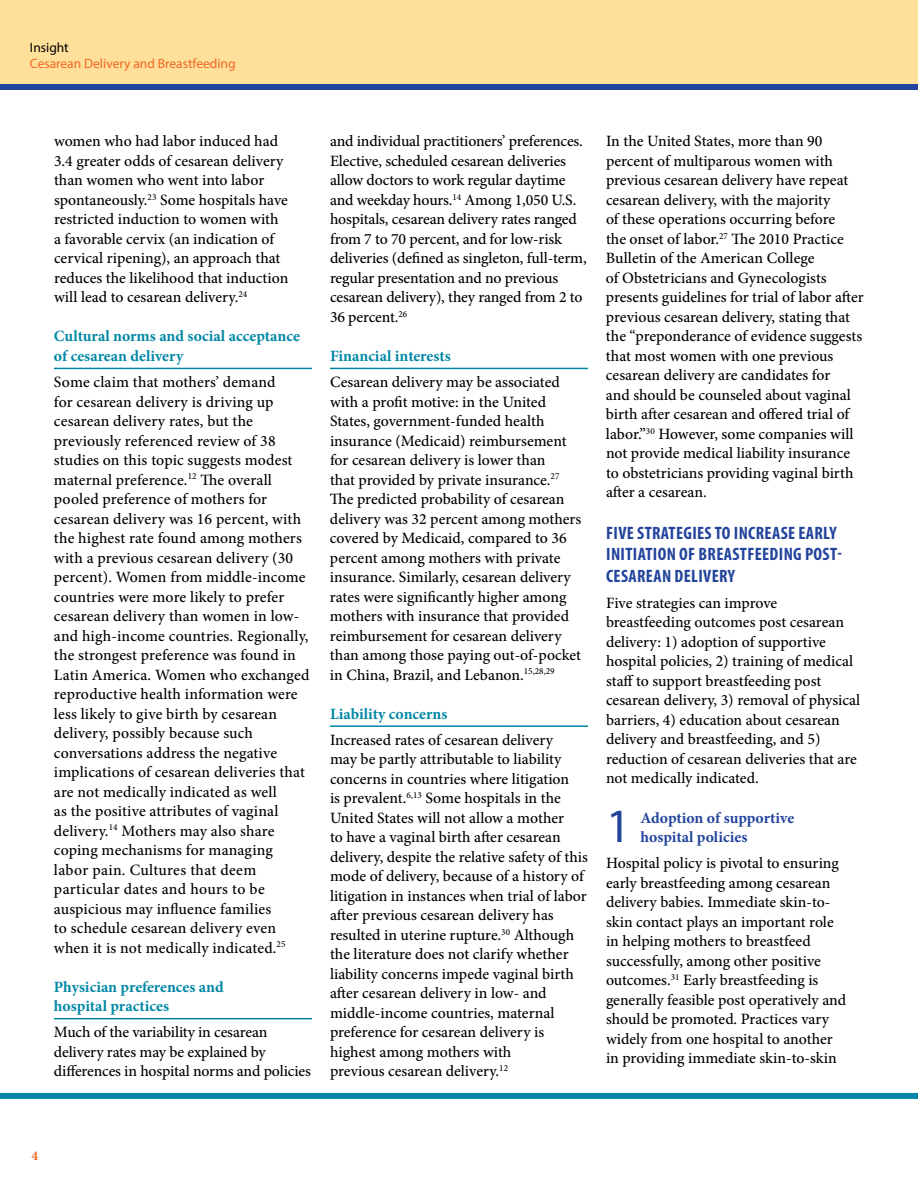
<style>
.page{position:relative;width:918px;height:1188px;background:#fff}
.page>*{position:absolute;margin:0;border:0;box-sizing:border-box;transform-origin:0 0}
.t1{font:48px "Myriad Pro";color:#23449c}
.t2{font:700 condensed 18px/21.6px "Myriad Pro";letter-spacing:.02em;color:#23449c}
.t3{font:500 15.75px/19.5px "Minion Pro";color:#000}
.t4{font:700 15.75px/19.5px "Minion Pro";color:#0087a6}
.t5{font:700 15.75px/19.5px "Minion Pro";letter-spacing:-.005em;color:#23449c}
.t6{font:13.5px "Myriad Pro";color:#f26724}
.t7{font:13.5px "Myriad Pro";color:#000}
.t8{font:700 13.5px "Minion Pro";color:#f26724}
</style>
<div class="page">
<div style="left:0;top:0;width:918px;height:87px;background:#ffe09b"></div>
<div style="left:0;top:1093px;width:918px;height:6px;background:#0087a6"></div>
<div style="left:0;top:84px;width:918px;height:6px;background:#23449c"></div>
<hr style="left:54px;top:368px;width:258px;height:1px;background:#0087a6">
<hr style="left:54px;top:1018px;width:258px;height:1px;background:#0087a6">
<hr style="left:330px;top:368px;width:258px;height:1px;background:#0087a6">
<hr style="left:330px;top:725px;width:258px;height:2px;background:#0087a6">
<p class="t7" style="left:30px;top:39px;width:40px">Insight</p>
<p class="t6" style="left:30px;top:56px;width:207px">Cesarean Delivery and Breastfeeding</p>
<p class="t3" style="left:54px;top:132px;width:236px">women who had labor induced had 3.4 greater odds of cesarean delivery than women who went into labor spontaneously.<sup>23</sup> Some hospitals have restricted induction to women with a favorable cervix (an indication of cervical ripening), an approach that reduces the likelihood that induction will lead to cesarean delivery.<sup>24</sup></p>
<p class="t4" style="left:54px;top:326px;width:247px">Cultural norms and social acceptance of cesarean delivery</p>
<p class="t3" style="left:54px;top:372px;width:257px">Some claim that mothers’ demand<br>for cesarean delivery is driving up cesarean delivery rates, but the previously referenced review of 38 studies on this topic suggests modest maternal preference.<sup>12</sup> The overall pooled preference of mothers for cesarean delivery was 16 percent, with the highest rate found among mothers with a previous cesarean delivery (30 percent). Women from middle-income countries were more likely to prefer cesarean delivery than women in low&shy;and high-income countries. Regionally, the strongest preference was found in Latin America. Women who exchanged reproductive health information were less likely to give birth by cesarean delivery, possibly because such conversations address the negative implications of cesarean deliveries that are not medically indicated as well<br>as the positive attributes of vaginal delivery.<sup>14</sup> Mothers may also share coping mechanisms for managing labor pain. Cultures that deem particular dates and hours to be auspicious may influence families<br>to schedule cesarean delivery even when it is not medically indicated.<sup>25</sup></p>
<p class="t4" style="left:54px;top:977px;width:171px">Physician preferences and hospital practices</p>
<p class="t3" style="left:54px;top:1023px;width:258px">Much of the variability in cesarean delivery rates may be explained by differences in hospital norms and policies</p>
<p class="t3" style="left:330px;top:132px;width:258px">and individual practitioners’ preferences.<br>Elective, scheduled cesarean deliveries allow doctors to work regular daytime and weekday hours.<sup>14</sup> Among 1,050 U.S. hospitals, cesarean delivery rates ranged from 7 to 70 percent, and for low-risk deliveries (defined as singleton, full-term, regular presentation and no previous cesarean delivery), they ranged from 2 to 36 percent.<sup>26</sup></p>
<p class="t4" style="left:330px;top:346px;width:122px">Financial interests</p>
<p class="t3" style="left:330px;top:372px;width:253px">Cesarean delivery may be associated with a profit motive: in the United States, government-funded health insurance (Medicaid) reimbursement for cesarean delivery is lower than<br>that provided by private insurance.<sup>27<br></sup>The predicted probability of cesarean delivery was 32 percent among mothers covered by Medicaid, compared to 36 percent among mothers with private insurance. Similarly, cesarean delivery rates were significantly higher among mothers with insurance that provided reimbursement for cesarean delivery than among those paying out-of-pocket in China, Brazil, and Lebanon.<sup>15,28,29</sup></p>
<p class="t4" style="left:330px;top:704px;width:119px">Liability concerns</p>
<p class="t3" style="left:330px;top:730px;width:260px">Increased rates of cesarean delivery<br>may be partly attributable to liability concerns in countries where litigation<br>is prevalent.<sup>6,13</sup> Some hospitals in the United States will not allow a mother<br>to have a vaginal birth after cesarean delivery, despite the relative safety of this mode of delivery, because of a history of litigation in instances when trial of labor after previous cesarean delivery has resulted in uterine rupture.<sup>30</sup> Although the literature does not clarify whether liability concerns impede vaginal birth after cesarean delivery in low- and middle-income countries, maternal preference for cesarean delivery is highest among mothers with<br>previous cesarean delivery.<sup>12</sup></p>
<p class="t3" style="left:606px;top:132px;width:259px">In the United States, more than 90 percent of multiparous women with previous cesarean delivery have repeat cesarean delivery, with the majority<br>of these operations occurring before<br>the onset of labor.<sup>27</sup> The 2010 Practice Bulletin of the American College<br>of Obstetricians and Gynecologists presents guidelines for trial of labor after previous cesarean delivery, stating that the “preponderance of evidence suggests that most women with one previous cesarean delivery are candidates for<br>and should be counseled about vaginal birth after cesarean and offered trial of labor.”<sup>30</sup> However, some companies will not provide medical liability insurance to obstetricians providing vaginal birth after a cesarean.</p>
<p class="t2" style="left:606px;top:521px;width:238px">FIVE STRATEGIES TO INCREASE EARLY<br>INITIATION OF BREASTFEEDING POST-<br>CESAREAN DELIVERY</p>
<p class="t3" style="left:606px;top:593px;width:256px">Five strategies can improve breastfeeding outcomes post cesarean delivery: 1) adoption of supportive hospital policies, 2) training of medical staff to support breastfeeding post cesarean delivery, 3) removal of physical barriers, 4) education about cesarean delivery and breastfeeding, and 5) reduction of cesarean deliveries that are not medically indicated.</p>
<h1 class="t1" style="left:606px;top:796px;width:26px">1</h1>
<p class="t5" style="left:640px;top:808px;width:155px">Adoption of supportive hospital policies</p>
<p class="t3" style="left:606px;top:854px;width:242px">Hospital policy is pivotal to ensuring early breastfeeding among cesarean delivery babies. Immediate skin-to&shy;skin contact plays an important role in helping mothers to breastfeed successfully, among other positive outcomes.<sup>31</sup> Early breastfeeding is generally feasible post operatively and should be promoted. Practices vary widely from one hospital to another in providing immediate skin-to-skin</p>
<p class="t8" style="left:31px;top:1146px;width:8px">4</p>
</div>
